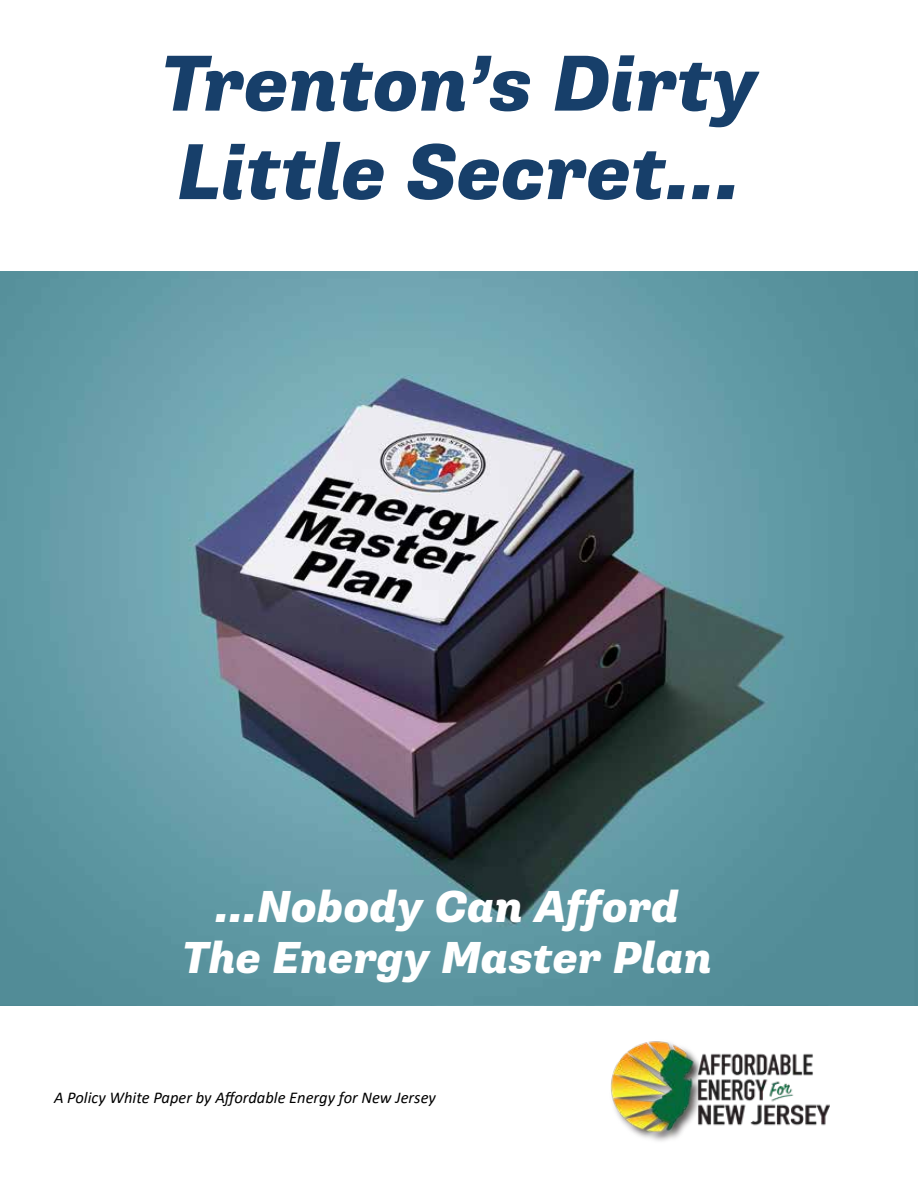
<style>
.page{position:relative;width:918px;height:1188px;background:#fff}
.page>*{position:absolute;margin:0;border:0;box-sizing:border-box;transform-origin:0 0}
.t1{font:italic 800 79.5px/88.5px "Supria Sans";color:#173f6a}
.t2{font:italic 800 45px/51px "Supria Sans";color:#fff;text-align:center}
.t3{font:italic 16.5px "Calibri";color:#000}
</style>
<div class="page">
<img style="left:610px;top:1041px;width:219px;height:100px">
<img style="left:0;top:272px;width:918px;height:734px">
<h1 class="t1" style="left:161px;top:41px;width:598px">Trenton’s Dirty<br>Little Secret...</h1>
<h2 class="t2" style="left:182px;top:882px;width:532px">...Nobody Can Afford<br>The Energy Master Plan</h2>
<p class="t3" style="left:54px;top:1086px;width:383px">A Policy White Paper by Affordable Energy for New Jersey</p>
</div>
